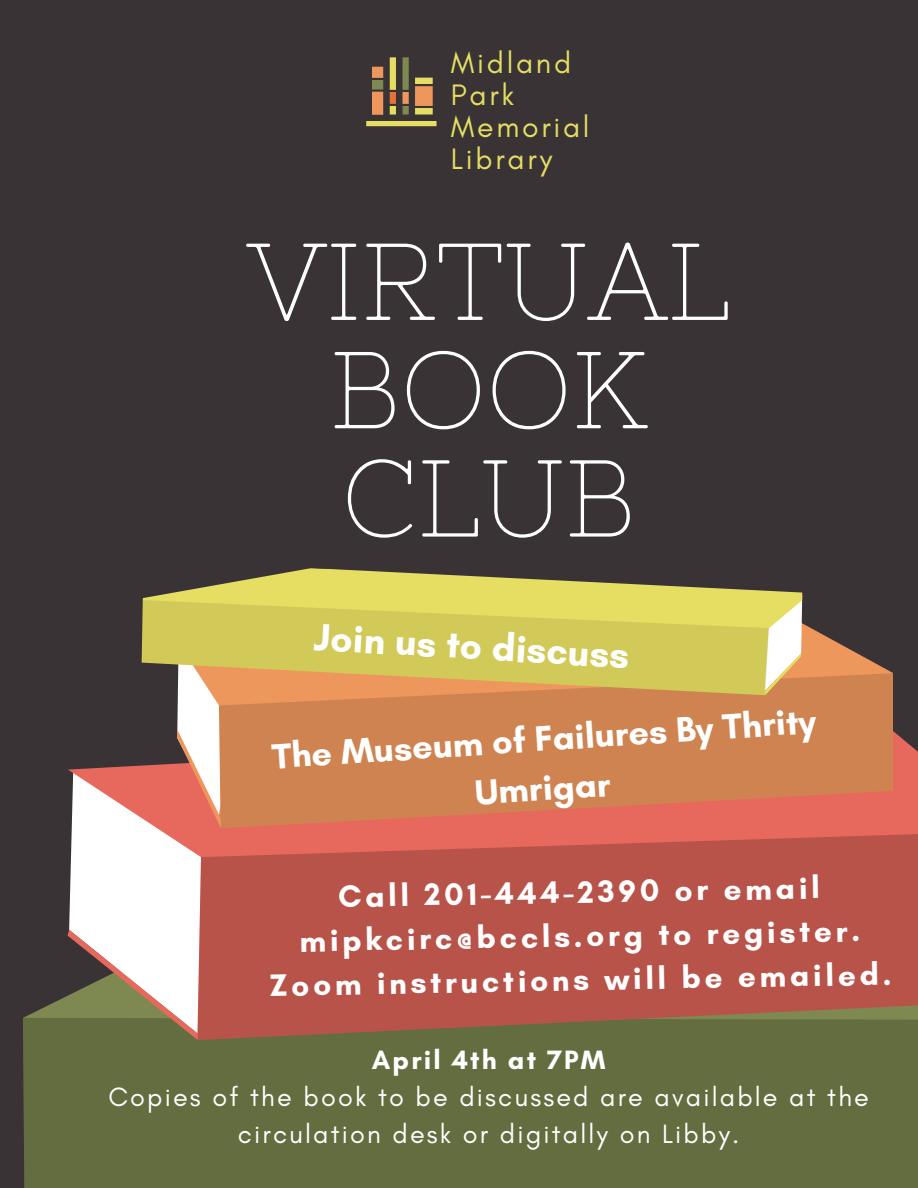
<style>
.page{position:relative;width:918px;height:1188px;background:#393335}
.page>*{position:absolute;margin:0;border:0;box-sizing:border-box;transform-origin:0 0}
.t1{font:109.05px/108.3px "Nixie One";color:#fff;text-align:center}
.t2{font:69.45px "Lora";color:#fff}
.t3{font:700 39px "Glacial Indifference";color:#fff}
.t4{font:700 36px/49.3px "Glacial Indifference";color:#fff;text-align:center}
.t5{font:700 31.5px/44px "Glacial Indifference";color:#fff;text-align:center}
.t6{font:30.15px/32.1px "Glacial Indifference";letter-spacing:.09em;color:#e5de62}
.t7{font:27px/37.2px "Glacial Indifference";letter-spacing:.08em;color:#fff;text-align:center}
.s1{font-weight:700}
</style>
<div class="page">
<div style="left:23px;top:1018px;width:895px;height:170px;background:#646d40"></div>
<svg style="left:68px;top:725px;width:850px;height:314px;background:#c66255"></svg>
<svg style="left:198px;top:831px;width:720px;height:208px;background:#b4564a"></svg>
<svg style="left:69px;top:696px;width:171px;height:340px"></svg>
<svg style="left:178px;top:624px;width:714px;height:204px"></svg>
<svg style="left:219px;top:673px;width:673px;height:155px;background:#d17f52"></svg>
<svg style="left:142px;top:568px;width:661px;height:128px;fill:#e5de62"></svg>
<svg style="left:141px;top:600px;width:628px;height:95px;background:#d4c25c"></svg>
<svg style="left:366px;top:57px;width:71px;height:70px"></svg>
<p class="t6" style="left:451px;top:46px;width:140px">Midland<br>Park<br>Memorial<br>Library</p>
<h3 class="t1" style="left:247px;top:227px;width:484px">VIRTUAL<br>BOOK<br>CLUB</h3>
<h3 class="t3" style="left:315px;top:614px;width:317px;rotate:3deg">Join us to discuss</h3>
<p class="t4" style="left:270px;top:733px;width:547px;rotate:-4deg">The Museum of Failures By Thrity<br>Umrigar</p>
<p class="t2" style="left:241px;top:890px;width:631px;rotate:-4deg">Pride and Prejudice</p>
<p class="t5" style="left:268px;top:875px;width:623px;rotate:-1deg">Call 201-444-2390 or email mipkcirc@bccls.org to register.<br>Zoom instructions will be emailed.</p>
<h1 class="t7" style="left:108px;top:1041px;width:762px"><span class="s1">April 4th at 7PM<br></span>Copies of the book to be discussed are available at the circulation desk or digitally on Libby.</h1>
</div>
